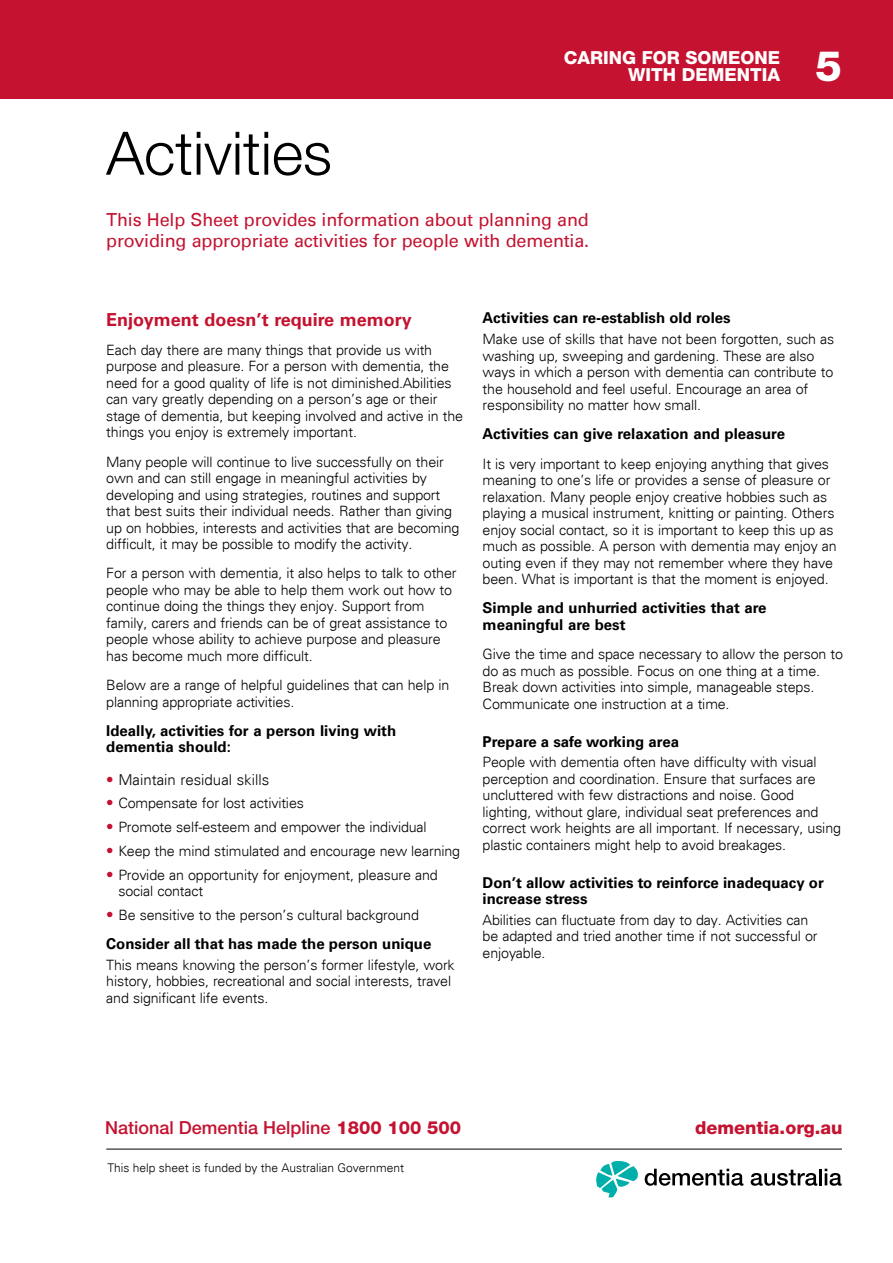
<style>
.page{position:relative;width:893px;height:1263px;background:#fff}
.page>*{position:absolute;margin:0;border:0;box-sizing:border-box;transform-origin:0 0}
.t1{font:300 60px "Helvetica Neue LT Pro";color:#000}
.t2{font:800 42px "Helvetica Neue LT Pro";color:#fff}
.t3{font:18px/21px "Univers LT Std";letter-spacing:-.01em;color:#c41230}
.t4{font:500 18px "Helvetica Neue LT Pro";color:#c41230}
.t5{font:700 18px "Univers LT Std";color:#c41230}
.t6{font:800 18px/17.2px "Helvetica Neue LT Pro";color:#fff;text-align:right}
.t7{font:800 18px "Helvetica Neue LT Pro";color:#c41230}
.t8{font:700 15px/16.5px "Univers LT Std";color:#000}
.t9{font:300 15px "Univers";color:#000}
.t10{font:300 14.25px/16.5px "Univers";letter-spacing:-.01em;color:#000}
.t11{font:300 12px "Univers";color:#000}
.s1{color:#c41230}
.s2{font-size:15px;color:#c41230}
.s3{font-weight:800}
</style>
<div class="page">
<div style="left:0;top:0;width:893px;height:99px;background:#c41230"></div>
<hr style="left:106px;top:1149px;width:736px;height:1px;background:#000">
<svg style="left:596px;top:1161px;width:42px;height:36px"></svg>
<svg style="left:645px;top:1169px;width:98px;height:17px"></svg>
<svg style="left:751px;top:1170px;width:66px;height:16px"></svg>
<hr style="left:819px;top:1169px;width:3px;height:16px;background:#000">
<svg style="left:825px;top:1169px;width:17px;height:17px"></svg>
<p class="t6" style="left:564px;top:48px;width:218px">CARING FOR SOMEONE<br>WITH DEMENTIA</p>
<h2 class="t2" style="left:815px;top:41px;width:28px">5</h2>
<h1 class="t1" style="left:106px;top:117px;width:227px">Activities</h1>
<p class="t3" style="left:106px;top:210px;width:484px">This Help Sheet provides information about planning and providing appropriate activities for people with dementia.</p>
<p class="t5" style="left:106px;top:309px;width:307px">Enjoyment doesn’t require memory</p>
<p class="t10" style="left:106px;top:342px;width:358px">Each day there are many things that provide us with purpose and pleasure. For a person with dementia, the need for a good quality of life is not diminished.Abilities can vary greatly depending on a person’s age or their stage of dementia, but keeping involved and active in the things you enjoy is extremely important.</p>
<p class="t10" style="left:106px;top:453px;width:355px">Many people will continue to live successfully on their own and can still engage in meaningful activities by developing and using strategies, routines and support that best suits their individual needs. Rather than giving up on hobbies, interests and activities that are becoming difficult, it may be possible to modify the activity.</p>
<p class="t10" style="left:106px;top:565px;width:352px">For a person with dementia, it also helps to talk to other people who may be able to help them work out how to continue doing the things they enjoy. Support from family, carers and friends can be of great assistance to people whose ability to achieve purpose and pleasure has become much more difficult.</p>
<p class="t10" style="left:106px;top:677px;width:345px">Below are a range of helpful guidelines that can help in planning appropriate activities.</p>
<p class="t8" style="left:106px;top:722px;width:291px">Ideally, activities for a person living with dementia should:</p>
<p class="t9" style="left:106px;top:770px;width:164px"><span class="s1">•</span> Maintain residual skills</p>
<p class="t10" style="left:106px;top:795px;width:199px"><span class="s2">•</span> Compensate for lost activities</p>
<p class="t10" style="left:106px;top:819px;width:322px"><span class="s2">•</span> Promote self-esteem and empower the individual</p>
<p class="t10" style="left:106px;top:843px;width:355px"><span class="s2">•</span> Keep the mind stimulated and encourage new learning</p>
<p class="t10" style="left:118px;top:866px;width:321px;text-indent:-12px"><span class="s2">•</span> Provide an opportunity for enjoyment, pleasure and social contact</p>
<p class="t10" style="left:106px;top:907px;width:314px"><span class="s2">•</span> Be sensitive to the person’s cultural background</p>
<p class="t8" style="left:106px;top:936px;width:327px">Consider all that has made the person unique</p>
<p class="t10" style="left:106px;top:957px;width:350px">This means knowing the person’s former lifestyle, work history, hobbies, recreational and social interests, travel and significant life events.</p>
<p class="t8" style="left:483px;top:310px;width:250px">Activities can re-establish old roles</p>
<p class="t10" style="left:483px;top:331px;width:353px">Make use of skills that have not been forgotten, such as washing up, sweeping and gardening. These are also ways in which a person with dementia can contribute to the household and feel useful. Encourage an area of responsibility no matter how small.</p>
<p class="t8" style="left:483px;top:426px;width:304px">Activities can give relaxation and pleasure</p>
<p class="t10" style="left:483px;top:455px;width:356px">It is very important to keep enjoying anything that gives meaning to one’s life or provides a sense of pleasure or relaxation. Many people enjoy creative hobbies such as playing a musical instrument, knitting or painting. Others enjoy social contact, so it is important to keep this up as much as possible. A person with dementia may enjoy an outing even if they may not remember where they have been. What is important is that the moment is enjoyed.</p>
<p class="t8" style="left:483px;top:600px;width:285px">Simple and unhurried activities that are meaningful are best</p>
<p class="t10" style="left:483px;top:646px;width:362px">Give the time and space necessary to allow the person to do as much as possible. Focus on one thing at a time.<br>Break down activities into simple, manageable steps.<br>Communicate one instruction at a time.</p>
<p class="t8" style="left:483px;top:733px;width:198px">Prepare a safe working area</p>
<p class="t10" style="left:483px;top:754px;width:360px">People with dementia often have difficulty with visual perception and coordination. Ensure that surfaces are uncluttered with few distractions and noise. Good lighting, without glare, individual seat preferences and correct work heights are all important. If necessary, using plastic containers might help to avoid breakages.</p>
<p class="t8" style="left:483px;top:874px;width:343px">Don’t allow activities to reinforce inadequacy or increase stress</p>
<p class="t10" style="left:483px;top:911px;width:336px">Abilities can fluctuate from day to day. Activities can be adapted and tried another time if not successful or enjoyable.</p>
<p class="t4" style="left:105px;top:1117px;width:357px">National Dementia Helpline <span class="s3">1800 100 500</span></p>
<p class="t7" style="left:695px;top:1117px;width:149px">dementia.org.au</p>
<p class="t11" style="left:107px;top:1160px;width:298px">This help sheet is funded by the Australian Government</p>
</div>
